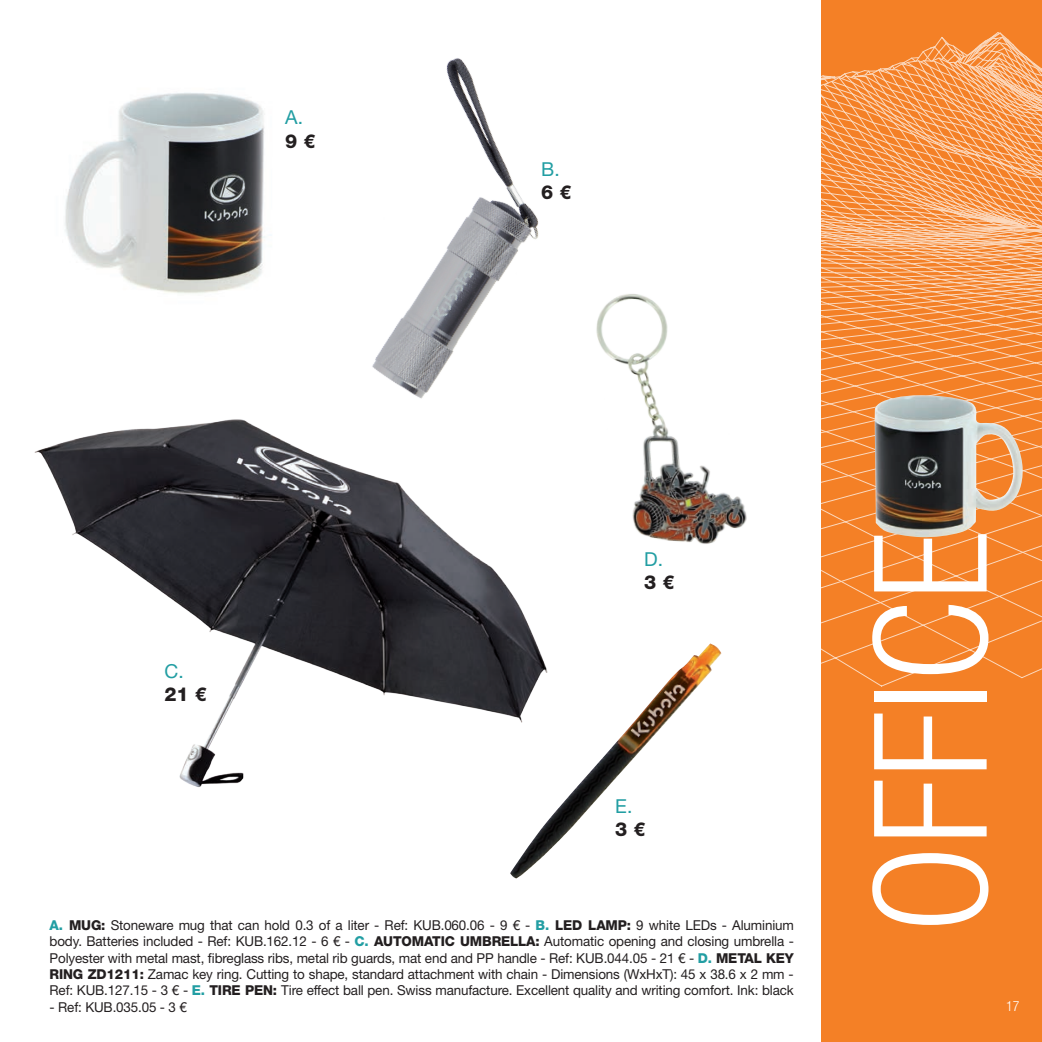
<style>
.page{position:relative;width:1042px;height:1042px;background:#fff}
.page>*{position:absolute;margin:0;border:0;box-sizing:border-box;transform-origin:0 0}
.t1{font:300 condensed 157.5px "Helvetica Neue LT";color:#fff}
.t2{font:800 19.25px "Helvetica Neue LT";color:#231f20}
.t3{font:19.25px "Helvetica Neue LT";color:#229ea3}
.t4{font:300 condensed 14px "Helvetica Neue LT";color:#fff}
.t5{font:13.65px/16.4px "Helvetica Neue LT";letter-spacing:-.01em;color:#231f20;text-align:justify}
.s1{font-weight:800;color:#229ea3}
.s2{font-weight:800}
</style>
<div class="page">
<img style="left:65px;top:92px;width:178px;height:202px">
<img style="left:243px;top:58px;width:296px;height:341px">
<div style="left:821px;top:0;width:221px;height:1042px;background:#f48026"></div>
<svg style="left:821px;top:37px;width:124px;height:280px"></svg>
<svg style="left:821px;top:305px;width:124px;height:4px"></svg>
<svg style="left:831px;top:38px;width:114px;height:262px"></svg>
<svg style="left:821px;top:61px;width:124px;height:232px"></svg>
<svg style="left:821px;top:85px;width:124px;height:200px"></svg>
<svg style="left:945px;top:32px;width:97px;height:349px"></svg>
<img style="left:34px;top:419px;width:502px;height:368px">
<img style="left:510px;top:643px;width:212px;height:235px">
<img style="left:526px;top:267px;width:221px;height:304px">
<img style="left:873px;top:395px;width:150px;height:142px">
<p class="t3" style="left:285px;top:106px;width:19px">A.</p>
<p class="t2" style="left:285px;top:129px;width:32px">9 €</p>
<p class="t3" style="left:541px;top:157px;width:20px">B.</p>
<p class="t2" style="left:541px;top:180px;width:32px">6 €</p>
<p class="t3" style="left:164px;top:660px;width:21px">C.</p>
<p class="t2" style="left:164px;top:683px;width:44px">21 €</p>
<p class="t3" style="left:644px;top:548px;width:20px">D.</p>
<p class="t2" style="left:644px;top:571px;width:32px">3 €</p>
<p class="t3" style="left:615px;top:794px;width:19px">E.</p>
<p class="t2" style="left:615px;top:818px;width:32px">3 €</p>
<p class="t5" style="left:50px;top:916px;width:746px"><span class="s1">A.</span> <span class="s2">MUG:</span> Stoneware mug that can hold 0.3 of a liter - Ref: KUB.060.06 - 9 € - <span class="s1">B.</span> <span class="s2">LED LAMP:</span> 9 white LEDs - Aluminium body. Batteries included - Ref: KUB.162.12 - 6 € - <span class="s1">C.</span> <span class="s2">AUTOMATIC UMBRELLA:</span> Automatic opening and closing umbrella - Polyester with metal mast, fibreglass ribs, metal rib guards, mat end and PP handle - Ref: KUB.044.05 - 21 € - <span class="s1">D.</span> <span class="s2">METAL KEY RING ZD1211:</span> Zamac key ring. Cutting to shape, standard attachment with chain - Dimensions (WxHxT): 45 x 38.6 x 2 mm - Ref: KUB.127.15 - 3 € - <span class="s1">E.</span> <span class="s2">TIRE PEN:</span> Tire effect ball pen. Swiss manufacture. Excellent quality and writing comfort. Ink: black</p>
<p class="t5" style="left:50px;top:998px;width:139px">- Ref: KUB.035.05 - 3 €</p>
<p class="t1" style="left:840px;top:933px;width:404px;rotate:-90deg">OFFICE</p>
<p class="t4" style="left:1006px;top:998px;width:15px">17</p>
</div>
